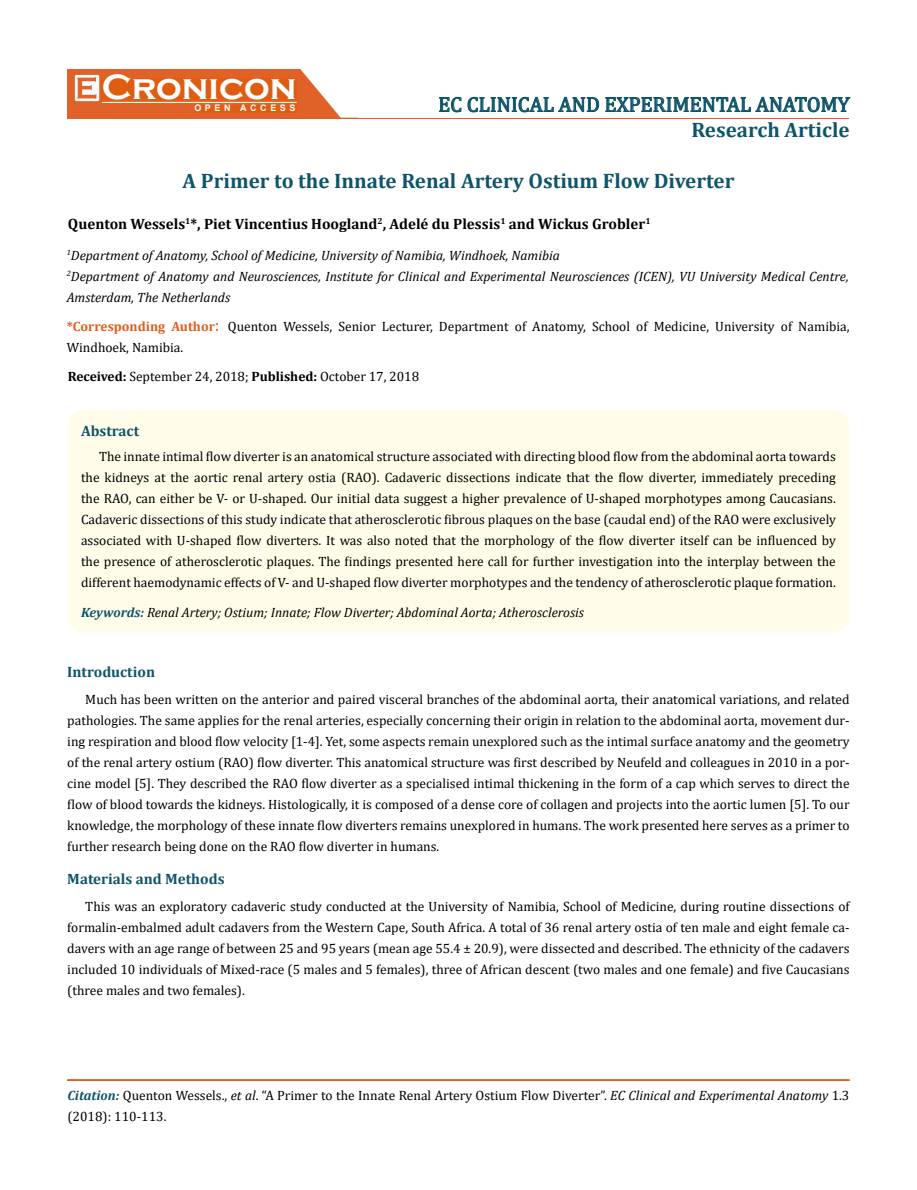
<style>
.page{position:relative;width:917px;height:1190px;background:#fff}
.page>*{position:absolute;margin:0;border:0;box-sizing:border-box;transform-origin:0 0}
.t1{font:700 36px "Copperplate Gothic";color:#fff}
.t2{font:700 21px "Cambria";color:#0e546a}
.t3{font:21px "Cambria";color:#0e546a}
.t4{font:700 15px "Cambria";color:#000}
.t5{font:700 15px "Cambria";color:#0e546a}
.t6{font:13.5px/21px "Cambria";color:#000;text-align:justify}
.t7{font:italic 13.5px/21px "Cambria";color:#000}
.t8{font:700 9px "Arial";letter-spacing:.4em;color:#fff}
.s1{font-weight:700;color:#e05d1a}
.s2{font-size:18px;color:#e05d1a}
.s3{font-weight:700}
.s4{font-weight:700;color:#0e546a}
.s5{font-weight:700;font-style:italic;color:#0e546a}
.s6{font-style:italic}
</style>
<div class="page">
<div style="left:67px;top:70px;width:290px;height:49px;background:#e06228"></div>
<svg style="left:300px;top:69px;width:58px;height:49px"></svg>
<img style="left:75px;top:75px;width:24px;height:26px">
<div style="left:102px;top:79px;width:195px;height:21px;background:#df5d11"></div>
<div style="left:194px;top:105px;width:103px;height:7px;background:#df5d11"></div>
<svg style="left:439px;top:97px;width:160px;height:15px"></svg>
<svg style="left:605px;top:97px;width:245px;height:15px"></svg>
<hr style="left:102px;top:102px;width:194px;height:1px;background:#fff">
<hr style="left:279px;top:118px;width:569px;height:1px;background:#e05d1a">
<hr style="left:67px;top:1080px;width:782px;height:1px;background:#e05d1a">
<div style="left:67px;top:1079px;width:782px;height:1px;border:1px solid #e05d1a"></div>
<div style="left:68px;top:410px;width:781px;height:223px;background:#fffde9;border-radius:18px"></div>
<h1 class="t1" style="left:102px;top:68px;width:196px">Cronicon</h1>
<p class="t8" style="left:194px;top:102px;width:103px">OPEN ACCESS</p>
<h2 class="t3" style="left:438px;top:92px;width:413px">EC CLINICAL AND EXPERIMENTAL ANATOMY</h2>
<h2 class="t2" style="left:691px;top:115px;width:160px">Research Article</h2>
<h2 class="t2" style="left:182px;top:166px;width:553px">A Primer to the Innate Renal Artery Ostium Flow Diverter</h2>
<p class="t4" style="left:68px;top:213px;width:584px">Quenton Wessels<sup>1</sup>*, Piet Vincentius Hoogland<sup>2</sup>, Adelé du Plessis<sup>1</sup> and Wickus Grobler<sup>1</sup></p>
<p class="t7" style="left:67px;top:244px;width:783px"><sup>1</sup>Department of Anatomy, School of Medicine, University of Namibia, Windhoek, Namibia<br><sup>2</sup>Department of Anatomy and Neurosciences, Institute for Clinical and Experimental Neurosciences (ICEN), VU University Medical Centre,<br>Amsterdam, The Netherlands</p>
<p class="t6" style="left:67px;top:316px;width:784px"><span class="s1">*Corresponding Author</span><span class="s2">:</span> Quenton Wessels, Senior Lecturer, Department of Anatomy, School of Medicine, University of Namibia,<br>Windhoek, Namibia.</p>
<p class="t6" style="left:68px;top:365px;width:353px"><span class="s3">Received:</span> September 24, 2018; <span class="s3">Published:</span> October 17, 2018</p>
<p class="t5" style="left:81px;top:420px;width:60px">Abstract</p>
<p class="t6" style="left:81px;top:445px;width:756px;text-indent:18px">The innate intimal flow diverter is an anatomical structure associated with directing blood flow from the abdominal aorta towards the kidneys at the aortic renal artery ostia (RAO). Cadaveric dissections indicate that the flow diverter, immediately preceding the RAO, can either be V- or U-shaped. Our initial data suggest a higher prevalence of U-shaped morphotypes among Caucasians.<br>Cadaveric dissections of this study indicate that atherosclerotic fibrous plaques on the base (caudal end) of the RAO were exclusively associated with U-shaped flow diverters. It was also noted that the morphology of the flow diverter itself can be influenced by the presence of atherosclerotic plaques. The findings presented here call for further investigation into the interplay between the different haemodynamic effects of V- and U-shaped flow diverter morphotypes and the tendency of atherosclerotic plaque formation.</p>
<p class="t7" style="left:81px;top:601px;width:504px"><span class="s4">Keywords:</span> Renal Artery; Ostium; Innate; Flow Diverter; Abdominal Aorta; Atherosclerosis</p>
<p class="t5" style="left:67px;top:661px;width:89px">Introduction</p>
<p class="t6" style="left:67px;top:688px;width:783px;text-indent:18px">Much has been written on the anterior and paired visceral branches of the abdominal aorta, their anatomical variations, and related pathologies. The same applies for the renal arteries, especially concerning their origin in relation to the abdominal aorta, movement dur&shy;ing respiration and blood flow velocity [1-4]. Yet, some aspects remain unexplored such as the intimal surface anatomy and the geometry of the renal artery ostium (RAO) flow diverter. This anatomical structure was first described by Neufeld and colleagues in 2010 in a por&shy;cine model [5]. They described the RAO flow diverter as a specialised intimal thickening in the form of a cap which serves to direct the flow of blood towards the kidneys. Histologically, it is composed of a dense core of collagen and projects into the aortic lumen [5]. To our knowledge, the morphology of these innate flow diverters remains unexplored in humans. The work presented here serves as a primer to further research being done on the RAO flow diverter in humans.</p>
<p class="t5" style="left:67px;top:868px;width:159px">Materials and Methods</p>
<p class="t6" style="left:67px;top:895px;width:783px;text-indent:18px">This was an exploratory cadaveric study conducted at the University of Namibia, School of Medicine, during routine dissections of formalin-embalmed adult cadavers from the Western Cape, South Africa. A total of 36 renal artery ostia of ten male and eight female ca&shy;davers with an age range of between 25 and 95 years (mean age 55.4 ± 20.9), were dissected and described. The ethnicity of the cadavers included 10 individuals of Mixed-race (5 males and 5 females), three of African descent (two males and one female) and five Caucasians (three males and two females).</p>
<p class="t6" style="left:67px;top:1084px;width:783px"><span class="s5">Citation:</span> Quenton Wessels., <span class="s6">et al</span>. “A Primer to the Innate Renal Artery Ostium Flow Diverter”. <span class="s6">EC Clinical and Experimental Anatomy</span> 1.3 (2018): 110-113.</p>
</div>
